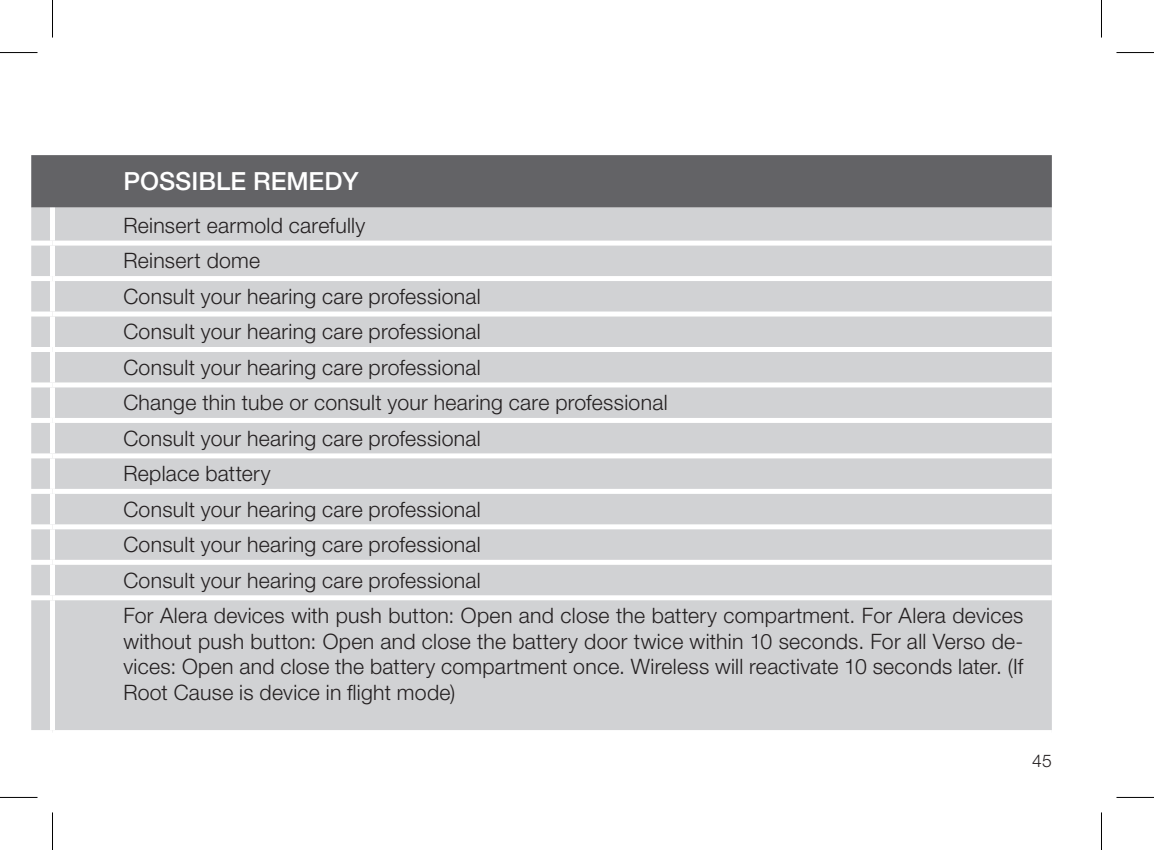
<style>
.page{position:relative;width:1154px;height:850px;background:#fff}
.page>*{position:absolute;margin:0;border:0;box-sizing:border-box;transform-origin:0 0}
.t1{font:500 25px "Helvetica Neue LT Pro";color:#fff}
.t2{font:300 21.25px/35.5px "Helvetica Neue LT Pro";letter-spacing:.015em;color:#231f20}
.t3{font:300 17.5px "Helvetica Neue LT Pro";color:#231f20}
</style>
<div class="page">
<div style="left:31px;top:155px;width:1021px;height:52px;background:#636366"></div>
<div style="left:31px;top:207px;width:1021px;height:522px;background:#d1d2d4"></div>
<div style="left:55px;top:352px;width:997px;height:101px;background:#d1d2d4"></div>
<div style="left:50px;top:207px;width:5px;height:33px;background:#fff"></div>
<div style="left:31px;top:240px;width:22px;height:5px;background:#fff"></div>
<div style="left:52px;top:240px;width:1000px;height:5px;background:#fff"></div>
<div style="left:50px;top:245px;width:5px;height:31px;background:#fff"></div>
<div style="left:31px;top:276px;width:22px;height:5px;background:#fff"></div>
<div style="left:52px;top:276px;width:1000px;height:5px;background:#fff"></div>
<div style="left:50px;top:281px;width:5px;height:30px;background:#fff"></div>
<div style="left:31px;top:311px;width:22px;height:5px;background:#fff"></div>
<div style="left:52px;top:311px;width:1000px;height:5px;background:#fff"></div>
<div style="left:50px;top:316px;width:5px;height:31px;background:#fff"></div>
<div style="left:31px;top:347px;width:22px;height:5px;background:#fff"></div>
<div style="left:52px;top:347px;width:1000px;height:5px;background:#fff"></div>
<div style="left:50px;top:352px;width:5px;height:30px;background:#fff"></div>
<div style="left:31px;top:382px;width:22px;height:5px;background:#fff"></div>
<div style="left:52px;top:382px;width:1000px;height:5px;background:#fff"></div>
<div style="left:50px;top:387px;width:5px;height:30px;background:#fff"></div>
<div style="left:31px;top:417px;width:22px;height:5px;background:#fff"></div>
<div style="left:52px;top:417px;width:1000px;height:5px;background:#fff"></div>
<div style="left:50px;top:422px;width:5px;height:31px;background:#fff"></div>
<div style="left:31px;top:453px;width:22px;height:5px;background:#fff"></div>
<div style="left:52px;top:453px;width:1000px;height:5px;background:#fff"></div>
<div style="left:50px;top:458px;width:5px;height:30px;background:#fff"></div>
<div style="left:31px;top:488px;width:22px;height:5px;background:#fff"></div>
<div style="left:52px;top:488px;width:1000px;height:5px;background:#fff"></div>
<div style="left:50px;top:493px;width:5px;height:31px;background:#fff"></div>
<div style="left:31px;top:524px;width:22px;height:5px;background:#fff"></div>
<div style="left:52px;top:524px;width:1000px;height:5px;background:#fff"></div>
<div style="left:50px;top:529px;width:5px;height:30px;background:#fff"></div>
<div style="left:31px;top:559px;width:22px;height:5px;background:#fff"></div>
<div style="left:52px;top:559px;width:1000px;height:5px;background:#fff"></div>
<div style="left:50px;top:564px;width:5px;height:31px;background:#fff"></div>
<div style="left:31px;top:595px;width:22px;height:5px;background:#fff"></div>
<div style="left:52px;top:595px;width:1000px;height:5px;background:#fff"></div>
<div style="left:50px;top:600px;width:5px;height:129px;background:#fff"></div>
<hr style="left:0;top:52px;width:38px;height:1px;background:#000">
<hr style="left:1116px;top:52px;width:38px;height:1px;background:#000">
<hr style="left:0;top:796px;width:38px;height:1px;background:#000">
<hr style="left:1116px;top:796px;width:38px;height:1px;background:#000">
<hr style="left:52px;top:0;width:1px;height:38px;background:#000">
<hr style="left:52px;top:812px;width:1px;height:37px;background:#000">
<hr style="left:1101px;top:0;width:1px;height:38px;background:#000">
<hr style="left:1101px;top:812px;width:1px;height:37px;background:#000">
<p class="t1" style="left:123px;top:166px;width:166px">POSSIBLE REME</p>
<p class="t1" style="left:324px;top:166px;width:36px">DY</p>
<p class="t2" style="left:123px;top:207px;width:901px">Reinsert earmold carefully<br>Reinsert dome<br>Consult your hearing care professional<br>Consult your hearing care professional<br>Consult your hearing care professional<br>Change thin tube or consult your hearing care professional<br>Consult your hearing care professional<br>Replace battery<br>Consult your hearing care professional<br>Consult your hearing care professional<br>Consult your hearing care professional<br>For Alera devices with push button: Open and close the battery compartment. For Alera devices</p>
<p class="t2" style="left:123px;top:627px;width:902px;line-height:25.5px;text-align:justify">without push button: Open and close the battery door twice within 10 seconds. For all Verso de&shy;vices: Open and close the battery compartment once. Wireless will reactivate 10 seconds later. (If Root Cause is device in flight mode)</p>
<p class="t3" style="left:1032px;top:750px;width:21px">45</p>
</div>
